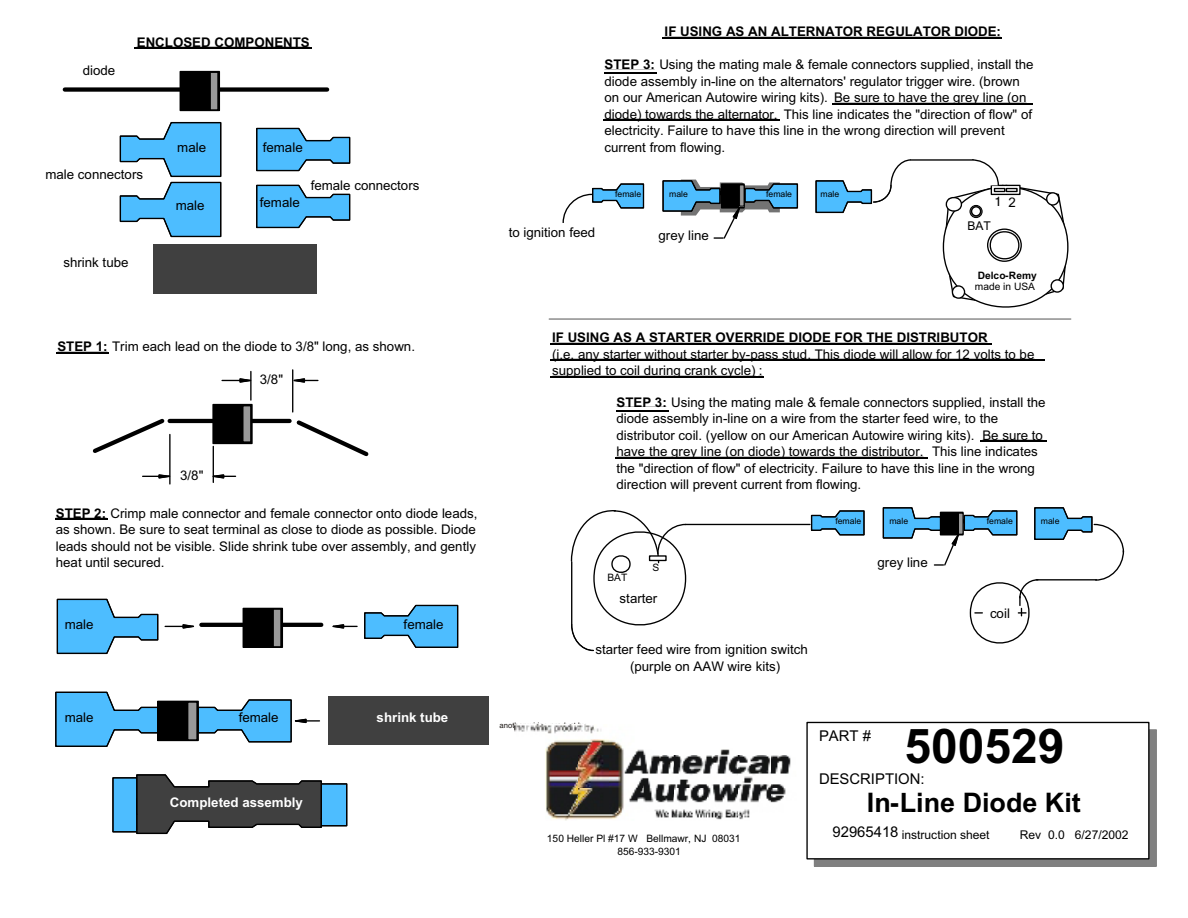
<style>
.page{position:relative;width:1188px;height:918px;background:#fff}
.page>*{position:absolute;margin:0;border:0;box-sizing:border-box;transform-origin:0 0}
.t1{font:700 48px "Arial";color:#000}
.t2{font:700 27px "Arial";color:#000}
.t3{font:14.85px "Arial";color:#000}
.t4{font:14.85px "Helvetica";color:#000}
.t5{font:13.35px/16.5px "Arial";color:#000}
.t6{font:700 13.35px "Arial";color:#000}
.t7{font:700 13.35px "Arial";color:#fff}
.t8{font:13.35px "Helvetica";color:#000}
.t9{font:12px "Arial";color:#000}
.t10{font:10.2px "Arial";color:#000}
.t11{font:700 10.2px "Arial";color:#000}
.t12{font:8.7px "Arial";color:#000}
.s1{font-weight:700}
.s2{font-family:"Arial"}
</style>
<div class="page">
<div style="left:814px;top:730px;width:342px;height:136px;background:#808080"></div>
<div style="left:814px;top:729px;width:343px;height:138px;border:1px solid #808080"></div>
<div style="left:807px;top:722px;width:342px;height:137px;background:#fff"></div>
<div style="left:806px;top:722px;width:344px;height:137px;border:1px solid #000"></div>
<div style="left:180px;top:72px;width:39px;height:38px;background:#000"></div>
<div style="left:180px;top:71px;width:40px;height:40px;border:1px solid #000"></div>
<div style="left:65px;top:87px;width:262px;height:5px;background:#000"></div>
<div style="left:210px;top:72px;width:8px;height:38px;background:#999"></div>
<div style="left:210px;top:72px;width:8px;height:38px;border:1px solid #000"></div>
<svg style="left:256px;top:127px;width:95px;height:45px"></svg>
<svg style="left:256px;top:184px;width:95px;height:45px"></svg>
<svg style="left:119px;top:121px;width:103px;height:117px"></svg>
<div style="left:213px;top:405px;width:39px;height:38px;background:#000"></div>
<div style="left:212px;top:404px;width:41px;height:40px;border:1px solid #000"></div>
<hr style="left:170px;top:419px;width:120px;height:4px;background:#000">
<div style="left:243px;top:406px;width:8px;height:36px;background:#999"></div>
<div style="left:243px;top:406px;width:8px;height:36px;border:1px solid #000"></div>
<hr style="left:169px;top:434px;width:2px;height:50px;background:#000">
<hr style="left:213px;top:446px;width:1px;height:36px;background:#000">
<svg style="left:92px;top:418px;width:76px;height:35px"></svg>
<svg style="left:296px;top:420px;width:73px;height:37px"></svg>
<svg style="left:143px;top:473px;width:28px;height:6px"></svg>
<svg style="left:212px;top:473px;width:24px;height:6px"></svg>
<hr style="left:250px;top:371px;width:2px;height:29px;background:#000">
<hr style="left:292px;top:370px;width:1px;height:42px;background:#000">
<svg style="left:222px;top:377px;width:30px;height:7px"></svg>
<svg style="left:293px;top:377px;width:25px;height:7px"></svg>
<hr style="left:56px;top:352px;width:53px;height:2px;background:#000">
<div style="left:243px;top:608px;width:39px;height:39px;background:#000"></div>
<div style="left:243px;top:608px;width:40px;height:40px;border:1px solid #000"></div>
<hr style="left:201px;top:623px;width:120px;height:4px;background:#000">
<div style="left:273px;top:609px;width:8px;height:38px;background:#999"></div>
<div style="left:273px;top:609px;width:8px;height:38px;border:1px solid #000"></div>
<svg style="left:364px;top:604px;width:95px;height:44px"></svg>
<svg style="left:56px;top:598px;width:103px;height:57px"></svg>
<svg style="left:332px;top:624px;width:25px;height:5px"></svg>
<svg style="left:165px;top:624px;width:30px;height:5px"></svg>
<hr style="left:55px;top:518px;width:52px;height:2px;background:#000">
<div style="left:158px;top:701px;width:40px;height:39px;background:#000"></div>
<div style="left:157px;top:701px;width:42px;height:40px;border:1px solid #000"></div>
<div style="left:188px;top:702px;width:9px;height:38px;background:#999"></div>
<div style="left:188px;top:702px;width:9px;height:38px;border:1px solid #000"></div>
<svg style="left:55px;top:691px;width:104px;height:56px"></svg>
<hr style="left:135px;top:48px;width:177px;height:1px;background:#000">
<svg style="left:662px;top:180px;width:137px;height:59px"></svg>
<hr style="left:605px;top:72px;width:52px;height:2px;background:#000">
<hr style="left:832px;top:103px;width:200px;height:2px;background:#000">
<hr style="left:603px;top:120px;width:177px;height:1px;background:#000">
<hr style="left:662px;top:37px;width:340px;height:2px;background:#000">
<hr style="left:616px;top:410px;width:53px;height:1px;background:#000">
<hr style="left:980px;top:441px;width:67px;height:1px;background:#000">
<hr style="left:615px;top:457px;width:312px;height:2px;background:#000">
<hr style="left:550px;top:343px;width:441px;height:2px;background:#000">
<hr style="left:550px;top:360px;width:494px;height:1px;background:#000">
<hr style="left:550px;top:376px;width:208px;height:2px;background:#000">
<svg style="left:758px;top:376px;width:6px;height:2px"></svg>
<hr style="left:910px;top:159px;width:63px;height:2px;background:#000">
<svg style="left:810px;top:510px;width:55px;height:26px"></svg>
<hr style="left:686px;top:524px;width:124px;height:1px;background:#000">
<hr style="left:549px;top:318px;width:522px;height:2px;background:#808080">
<div style="left:153px;top:244px;width:164px;height:49px;background:#404040"></div>
<svg style="left:197px;top:699px;width:123px;height:44px"></svg>
<svg style="left:112px;top:774px;width:236px;height:61px"></svg>
<div style="left:329px;top:697px;width:160px;height:48px;background:#404040"></div>
<img style="left:514px;top:724px;width:277px;height:97px">
<svg style="left:815px;top:159px;width:97px;height:55px"></svg>
<svg style="left:942px;top:159px;width:127px;height:161px"></svg>
<svg style="left:562px;top:183px;width:83px;height:40px"></svg>
<svg style="left:882px;top:507px;width:243px;height:137px"></svg>
<svg style="left:570px;top:510px;width:117px;height:142px"></svg>
<p class="t5" style="left:83px;top:64px;width:34px">diode</p>
<p class="t6" style="left:137px;top:34px;width:175px">ENCLOSED COMPONENTS</p>
<p class="t5" style="left:177px;top:140px;width:30px">male</p>
<p class="t5" style="left:263px;top:140px;width:41px">female</p>
<p class="t5" style="left:45px;top:167px;width:99px">male connectors</p>
<p class="t5" style="left:63px;top:256px;width:67px">shrink tube</p>
<p class="t5" style="left:176px;top:199px;width:30px">male</p>
<p class="t5" style="left:260px;top:196px;width:41px">female</p>
<p class="t5" style="left:311px;top:179px;width:110px">female connectors</p>
<p class="t5" style="left:57px;top:340px;width:359px"><span class="s1">STEP 1:</span> Trim each lead on the diode to 3/8" long, as shown.</p>
<p class="t5" style="left:180px;top:469px;width:25px">3/8"</p>
<p class="t5" style="left:260px;top:373px;width:25px">3/8"</p>
<p class="t5" style="left:56px;top:506px;width:423px;text-align:justify"><span class="s1">STEP 2:</span> Crimp male connector and female connector onto diode leads, as shown. Be sure to seat terminal as close to diode as possible. Diode leads should not be visible. Slide shrink tube over assembly, and gently heat until secured.</p>
<p class="t5" style="left:65px;top:617px;width:30px">male</p>
<p class="t5" style="left:404px;top:617px;width:41px">female</p>
<p class="t5" style="left:65px;top:710px;width:30px">male</p>
<p class="t5" style="left:239px;top:710px;width:41px">female</p>
<p class="t7" style="left:170px;top:795px;width:135px">Completed assembly</p>
<p class="t7" style="left:377px;top:709px;width:73px">shrink tube</p>
<p class="t6" style="left:665px;top:24px;width:338px">IF USING AS AN ALTERNATOR REGULATOR DIODE:</p>
<p class="t5" style="left:605px;top:58px;width:431px"><span class="s1">STEP 3:</span> Using the mating male &amp; female connectors supplied, install the diode assembly in-line on the alternators' regulator trigger wire. (brown on our American Autowire wiring kits). Be sure to have the grey line (on diode) towards the alternator. This line indicates the "direction of flow" of electricity. Failure to have this line in the wrong direction will prevent current from flowing.</p>
<p class="t5" style="left:509px;top:225px;width:88px">to ignition feed</p>
<p class="t12" style="left:615px;top:191px;width:28px">female</p>
<p class="t12" style="left:669px;top:191px;width:20px">male</p>
<p class="t12" style="left:766px;top:191px;width:28px">female</p>
<p class="t12" style="left:821px;top:191px;width:20px">male</p>
<p class="t5" style="left:659px;top:229px;width:52px">grey line</p>
<p class="t8" style="left:994px;top:197px;width:23px">1 <span class="s2">2</span></p>
<p class="t9" style="left:968px;top:222px;width:25px">BAT</p>
<p class="t11" style="left:978px;top:270px;width:61px">Delco-Remy</p>
<p class="t10" style="left:975px;top:283px;width:62px">made in USA</p>
<p class="t6" style="left:552px;top:330px;width:437px">IF USING AS A STARTER OVERRIDE DIODE FOR THE DISTRIBUTOR</p>
<p class="t5" style="left:552px;top:347px;width:484px">(i.e. any starter without starter by-pass stud. This diode will allow for 12 volts to be supplied to coil during crank cycle) :</p>
<p class="t5" style="left:616px;top:395px;width:431px"><span class="s1">STEP 3:</span> Using the mating male &amp; female connectors supplied, install the diode assembly in-line on a wire from the starter feed wire, to the distributor coil. (yellow on our American Autowire wiring kits). Be sure to have the grey line (on diode) towards the distributor. This line indicates the "direction of flow" of electricity. Failure to have this line in the wrong direction will prevent current from flowing.</p>
<p class="t10" style="left:608px;top:574px;width:21px">BAT</p>
<p class="t10" style="left:652px;top:563px;width:8px">S</p>
<p class="t5" style="left:620px;top:592px;width:39px">starter</p>
<p class="t5" style="left:596px;top:643px;width:214px;text-align:center">starter feed wire from ignition switch (purple on AAW wire kits)</p>
<p class="t12" style="left:835px;top:518px;width:28px">female</p>
<p class="t12" style="left:889px;top:518px;width:20px">male</p>
<p class="t12" style="left:987px;top:518px;width:28px">female</p>
<p class="t12" style="left:1041px;top:518px;width:20px">male</p>
<p class="t5" style="left:878px;top:556px;width:52px">grey line</p>
<p class="t5" style="left:990px;top:606px;width:21px">coil</p>
<h1 class="t1" style="left:905px;top:718px;width:162px">500529</h1>
<p class="t3" style="left:819px;top:730px;width:54px">PART #</p>
<p class="t3" style="left:819px;top:774px;width:107px">DESCRIPTION:</p>
<h2 class="t2" style="left:867px;top:787px;width:215px">In-Line Diode Kit</h2>
<p class="t4" style="left:977px;top:796px;width:101px">DASH MOUNT</p>
<p class="t10" style="left:547px;top:835px;width:195px">150 Heller Pl #17 W Bellmawr, NJ 08031</p>
<p class="t9" style="left:832px;top:831px;width:159px"><sup>92965418</sup> instruction sheet</p>
<p class="t9" style="left:1020px;top:831px;width:110px">Rev 0.0 6/27/2002</p>
<p class="t10" style="left:617px;top:848px;width:65px">856-933-9301</p>
</div>
